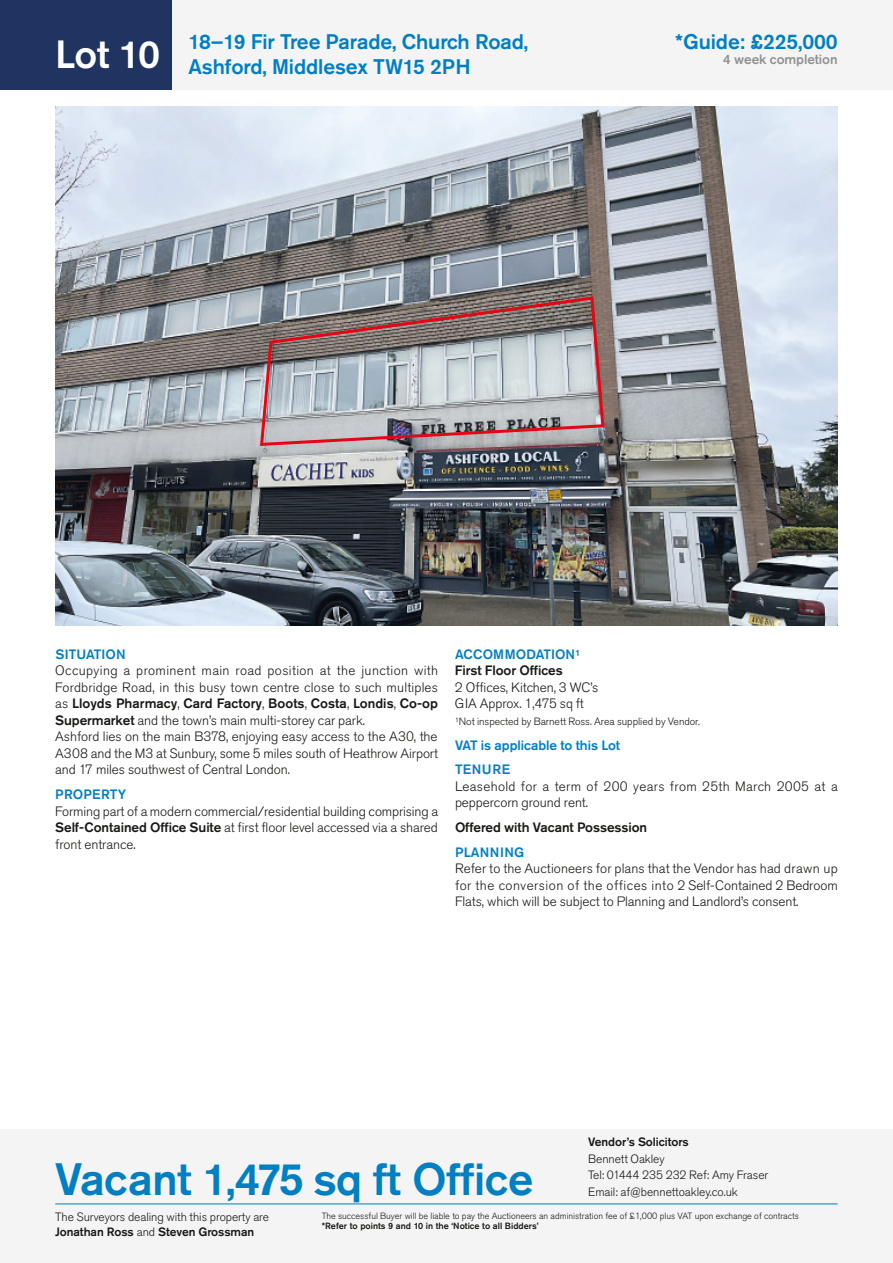
<style>
.page{position:relative;width:893px;height:1263px;background:#fff}
.page>*{position:absolute;margin:0;border:0;box-sizing:border-box;transform-origin:0 0}
.t1{font:500 45px "Akzidenz Grotesk Pro";letter-spacing:-.005em;color:#007fc3}
.t2{font:500 39px "Akzidenz Grotesk Pro";color:#fff}
.t3{font:500 21px/25.2px "Akzidenz Grotesk Pro";letter-spacing:-.005em;color:#007fc3}
.t4{font:300 13.5px/16.5px "Akzidenz Grotesk Pro";letter-spacing:-.005em;color:#181816}
.t5{font:300 13.5px/16.5px "Akzidenz Grotesk Pro";letter-spacing:.02em;color:#181816}
.t6{font:500 13.5px/24.8px "Akzidenz Grotesk Pro";letter-spacing:.005em;color:#007fc3}
.t7{font:500 13.5px "Akzidenz Grotesk Pro";letter-spacing:-.005em;color:#181816}
.t8{font:500 13.5px "Akzidenz Grotesk Pro";letter-spacing:.025em;color:#007fc3}
.t9{font:500 13.5px "Akzidenz Grotesk Pro";letter-spacing:-.005em;color:#919292}
.t10{font:300 12px/15px "Akzidenz Grotesk Pro";letter-spacing:-.005em;color:#181816}
.t11{font:500 12px "Akzidenz Grotesk Pro";letter-spacing:-.005em;color:#181816}
.t12{font:300 10.5px "Akzidenz Grotesk Pro";letter-spacing:-.005em;color:#181816}
.t13{font:300 9px "Akzidenz Grotesk Pro";color:#181816}
.t14{font:500 9px "Akzidenz Grotesk Pro";color:#181816}
.s1{font-weight:500}
</style>
<div class="page">
<div style="left:0;top:1129px;width:893px;height:134px;background:#f4f4f4"></div>
<div style="left:0;top:0;width:893px;height:89px;background:#f4f4f4"></div>
<div style="left:0;top:0;width:171px;height:89px;background:#203461"></div>
<hr style="left:55px;top:1203px;width:783px;height:1px;background:#007fc3">
<img style="left:55px;top:106px;width:783px;height:520px">
<svg style="left:258px;top:295px;width:348px;height:153px;background:#a59da1"></svg>
<h2 class="t2" style="left:55px;top:29px;width:106px">Lot 10</h2>
<h3 class="t3" style="left:189px;top:29px;width:341px">18–19 Fir Tree Parade, Church Road,<br>Ashford, Middlesex TW15 2PH</h3>
<h3 class="t3" style="left:675px;top:29px;width:164px">*Guide: £225,000</h3>
<p class="t9" style="left:723px;top:50px;width:116px">4 week completion</p>
<p class="t6" style="left:55px;top:642px;width:72px">SITUATION</p>
<p class="t4" style="left:55px;top:662px;width:384px">Occupying a prominent main road position at the junction with Fordbridge Road, in this busy town centre close to such multiples as <span class="s1">Lloyds Pharmacy</span>, <span class="s1">Card Factory</span>, <span class="s1">Boots</span>, <span class="s1">Costa</span>, <span class="s1">Londis</span>, <span class="s1">Co-op Supermarket</span> and the town’s main multi-storey car park.<br>Ashford lies on the main B378, enjoying easy access to the A30, the A308 and the M3 at Sunbury, some 5 miles south of Heathrow Airport and 17 miles southwest of Central London.</p>
<p class="t8" style="left:55px;top:786px;width:72px">PROPERTY</p>
<p class="t4" style="left:55px;top:803px;width:384px;text-align:justify">Forming part of a modern commercial/residential building comprising a <span class="s1">Self-Contained Office Suite</span> at first floor level accessed via a shared front entrance.</p>
<p class="t6" style="left:455px;top:642px;width:127px">ACCOMMODATION¹</p>
<p class="t7" style="left:455px;top:662px;width:109px">First Floor Offices</p>
<p class="t4" style="left:455px;top:679px;width:145px">2 Offices, Kitchen, 3 WC’s<br>GIA Approx. 1,475 sq ft</p>
<p class="t12" style="left:455px;top:714px;width:246px">¹Not inspected by Barnett Ross. Area supplied by Vendor.</p>
<p class="t6" style="left:455px;top:732px;width:167px">VAT is applicable to this Lot<br>TENURE</p>
<p class="t5" style="left:455px;top:778px;width:384px">Leasehold for a term of 200 years from 25th March 2005 at a peppercorn ground rent.</p>
<p class="t7" style="left:455px;top:819px;width:194px">Offered with Vacant Possession</p>
<p class="t8" style="left:455px;top:843px;width:71px">PLANNING</p>
<p class="t4" style="left:455px;top:860px;width:384px;text-align:justify">Refer to the Auctioneers for plans that the Vendor has had drawn up for the conversion of the offices into 2 Self-Contained 2 Bedroom Flats, which will be subject to Planning and Landlord’s consent.</p>
<h1 class="t1" style="left:55px;top:1150px;width:480px">Vacant 1,475 sq ft Office</h1>
<p class="t11" style="left:588px;top:1134px;width:102px">Vendor’s Solicitors</p>
<p class="t10" style="left:588px;top:1150px;width:182px;line-height:16.5px">Bennett Oakley<br>Tel: 01444 235 232 Ref: Amy Fraser</p>
<p class="t10" style="left:588px;top:1184px;width:151px">Email: af@bennettoakley.co.uk</p>
<p class="t10" style="left:55px;top:1209px;width:215px">The Surveyors dealing with this property are<br><span class="s1">Jonathan Ross</span> and <span class="s1">Steven Grossman</span></p>
<p class="t13" style="left:322px;top:1209px;width:479px">The successful Buyer will be liable to pay the Auctioneers an administration fee of £1,000 plus VAT upon exchange of contracts</p>
<p class="t14" style="left:322px;top:1220px;width:218px">*Refer to points 9 and 10 in the ‘Notice to all Bidders’</p>
</div>
